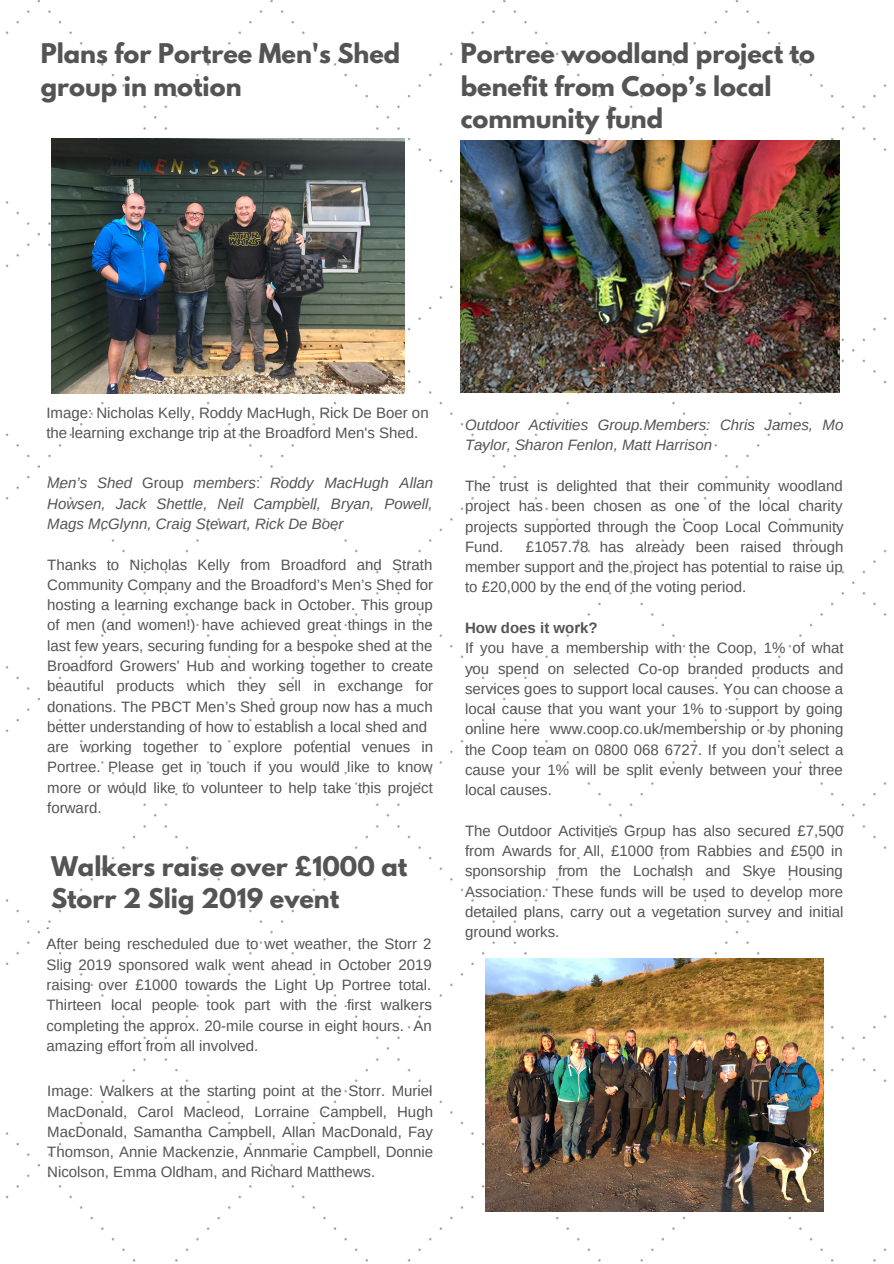
<style>
.page{position:relative;width:894px;height:1264px;background:#fff}
.page>*{position:absolute;margin:0;border:0;box-sizing:border-box;transform-origin:0 0}
.t1{font:700 24px/32.7px "League Spartan";color:#545454}
.t2{font:15px/20.2px "Arimo";color:#545454;text-align:justify}
.t3{font:italic 15px/20.2px "Arimo";color:#545454}
.t4{font:700 15px "Arimo";color:#545454}
.s1{font-style:normal}
</style>
<div class="page">
<img style="left:5px;top:0;width:882px;height:1262px">
<img style="left:51px;top:138px;width:354px;height:255px">
<img style="left:460px;top:140px;width:379px;height:253px">
<img style="left:485px;top:958px;width:338px;height:253px">
<h1 class="t1" style="left:41px;top:40px;width:361px">Plans for Portree Men's Shed group in motion</h1>
<h1 class="t1" style="left:460px;top:40px;width:356px">Portree woodland project to benefit from Coop’s local community fund</h1>
<p class="t2" style="left:46px;top:403px;width:384px">Image: Nicholas Kelly, Roddy MacHugh, Rick De Boer on the learning exchange trip at the Broadford Men's Shed.</p>
<p class="t3" style="left:47px;top:473px;width:387px;text-align:justify">Men’s Shed <span class="s1">Group</span> members<span class="s1">:</span> Roddy MacHugh Allan Howsen, Jack Shettle, Neil Campbell, Bryan, Powell, Mags McGlynn, Craig Stewart, Rick De Boer</p>
<p class="t2" style="left:47px;top:554px;width:387px;text-align:left">Thanks to Nicholas Kelly from Broadford and Strath Community Company and the Broadford’s Men’s Shed for hosting a learning exchange back in October. This group of men (and women!) have achieved great things in the last few years, securing funding for a bespoke shed at the Broadford Growers’ Hub and working together to create beautiful products which they sell in exchange for donations. The PBCT Men’s Shed group now has a much better understanding of how to establish a local shed and are working together to explore potential venues in Portree. Please get in touch if you would like to know more or would like to volunteer to help take this project forward.</p>
<h1 class="t1" style="left:51px;top:852px;width:357px">Walkers raise over £1000 at<br>Storr 2 Slig 2019 event</h1>
<p class="t3" style="left:46px;top:913px;width:6px">.</p>
<p class="t2" style="left:46px;top:934px;width:387px">After being rescheduled due to wet weather, the Storr 2<br>Slig 2019 sponsored walk went ahead in October 2019 raising over £1000 towards the Light Up Portree total.<br>Thirteen local people took part with the first walkers completing the approx. 20-mile course in eight hours. An amazing effort from all involved.</p>
<p class="t2" style="left:47px;top:1081px;width:387px">Image: Walkers at the starting point at the Storr. Muriel MacDonald, Carol Macleod, Lorraine Campbell, Hugh MacDonald, Samantha Campbell, Allan MacDonald, Fay Thomson, Annie Mackenzie, Annmarie Campbell, Donnie Nicolson, Emma Oldham, and Richard Matthews.</p>
<p class="t3" style="left:465px;top:415px;width:380px">Outdoor Activities Group.Members: Chris James, Mo<br>Taylor, Sharon Fenlon, Matt Harrison</p>
<p class="t2" style="left:465px;top:475px;width:380px">The trust is delighted that their community woodland project has been chosen as one of the local charity projects supported through the Coop Local Community Fund.</p>
<p class="t2" style="left:465px;top:536px;width:380px;text-indent:61px">£1057.78 has already been raised through member support and the project has potential to raise up to £20,000 by the end of the voting period.</p>
<p class="t4" style="left:465px;top:619px;width:134px">How does it work?</p>
<p class="t2" style="left:465px;top:638px;width:380px">If you have a membership with the Coop, 1% of what you spend on selected Co-op branded products and services goes to support local causes. You can choose a local cause that you want your 1% to support by going online here www.coop.co.uk/membership or by phoning the Coop team on 0800 068 6727. If you don’t select a cause your 1% will be split evenly between your three local causes.</p>
<p class="t2" style="left:465px;top:820px;width:380px">The Outdoor Activities Group has also secured £7,500 from Awards for All, £1000 from Rabbies and £500 in sponsorship from the Lochalsh and Skye Housing Association. These funds will be used to develop more detailed plans, carry out a vegetation survey and initial ground works.</p>
</div>
